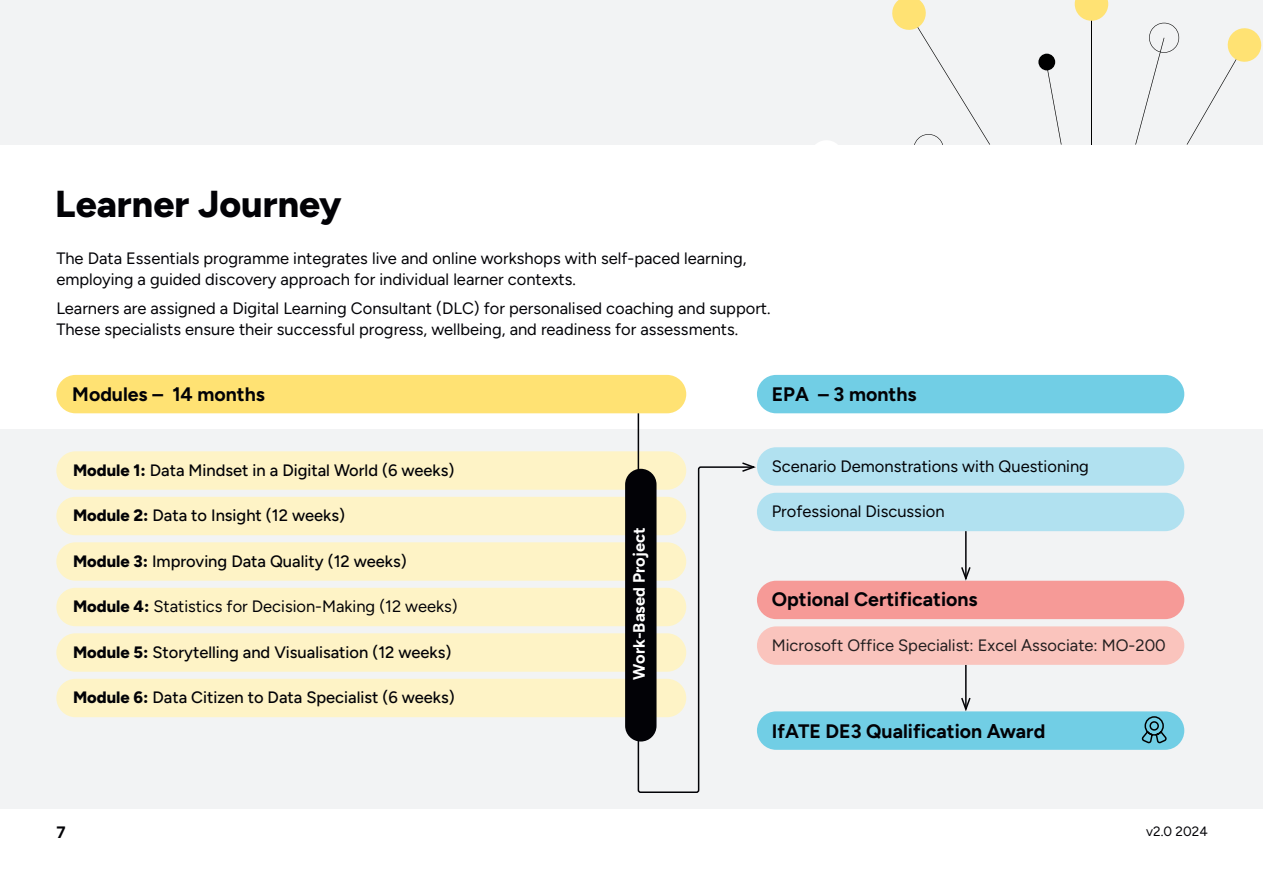
<style>
.page{position:relative;width:1263px;height:893px;background:#fff}
.page>*{position:absolute;margin:0;border:0;box-sizing:border-box;transform-origin:0 0}
.t1{font:800 37.5px "Figtree";color:#020206}
.t2{font:700 19.5px "Figtree";color:#020206}
.t3{font:16.5px/21px "Figtree";color:#020206}
.t4{font:500 16.5px "Figtree";color:#020206}
.t5{font:16.5px "Figtree";color:#231f20}
.t6{font:700 16.5px "Figtree";color:#fff}
.t7{font:700 16.5px "Figtree";color:#020206}
.t8{font:13.5px "Figtree";color:#020206}
.s1{font-weight:800}
</style>
<div class="page">
<div style="left:0;top:429px;width:1263px;height:380px;background:#f2f3f4"></div>
<div style="left:757px;top:581px;width:427px;height:38px;background:#f69a97;border-radius:19px"></div>
<div style="left:0;top:0;width:1263px;height:145px;background:#f2f3f4"></div>
<hr style="left:1091px;top:4px;width:1px;height:141px;background:#000">
<svg style="left:816px;top:141px;width:21px;height:4px"></svg>
<svg style="left:1186px;top:28px;width:76px;height:117px"></svg>
<svg style="left:1135px;top:23px;width:44px;height:122px"></svg>
<svg style="left:1045px;top:60px;width:16px;height:85px"></svg>
<div style="left:1038px;top:54px;width:17px;height:16px;background:#000;border-radius:50%"></div>
<svg style="left:892px;top:0;width:98px;height:145px"></svg>
<svg style="left:1075px;top:0;width:33px;height:21px"></svg>
<div style="left:56px;top:375px;width:630px;height:38px;background:#ffe273;border-radius:19px"></div>
<div style="left:757px;top:375px;width:427px;height:38px;background:#71cee5;border-radius:19px"></div>
<div style="left:56px;top:451px;width:630px;height:39px;background:#fef3c6;border-radius:19px"></div>
<div style="left:56px;top:497px;width:630px;height:38px;background:#fef3c6;border-radius:19px"></div>
<div style="left:56px;top:542px;width:630px;height:39px;background:#fef3c6;border-radius:19px"></div>
<div style="left:56px;top:588px;width:630px;height:38px;background:#fef3c6;border-radius:19px"></div>
<div style="left:56px;top:633px;width:630px;height:39px;background:#fef3c6;border-radius:19px"></div>
<div style="left:56px;top:679px;width:630px;height:38px;background:#fef3c6;border-radius:19px"></div>
<svg style="left:637px;top:412px;width:121px;height:381px"></svg>
<div style="left:757px;top:447px;width:427px;height:39px;background:#b1e1f0;border-radius:19px"></div>
<div style="left:757px;top:493px;width:427px;height:38px;background:#b1e1f0;border-radius:19px"></div>
<hr style="left:965px;top:531px;width:1px;height:47px;background:#020206">
<svg style="left:960px;top:565px;width:12px;height:16px"></svg>
<hr style="left:965px;top:665px;width:1px;height:44px;background:#020206">
<svg style="left:961px;top:696px;width:10px;height:15px"></svg>
<div style="left:757px;top:711px;width:427px;height:39px;background:#71cee5;border-radius:19px"></div>
<div style="left:757px;top:626px;width:427px;height:39px;background:#fac4bd;border-radius:19px"></div>
<svg style="left:1141px;top:716px;width:26px;height:28px"></svg>
<div style="left:625px;top:469px;width:31px;height:272px;background:#020206;border-radius:16px"></div>
<h1 class="t1" style="left:55px;top:180px;width:288px">Learner Journey</h1>
<p class="t3" style="left:56px;top:247px;width:692px">The Data Essentials programme integrates live and online workshops with self-paced learning, employing a guided discovery approach for individual learner contexts.</p>
<p class="t3" style="left:56px;top:298px;width:716px">Learners are assigned a Digital Learning Consultant (DLC) for personalised coaching and support.<br>These specialists ensure their successful progress, wellbeing, and readiness for assessments.</p>
<p class="t2" style="left:72px;top:383px;width:194px">Modules – 14 months</p>
<p class="t2" style="left:772px;top:383px;width:146px">EPA – 3 months</p>
<p class="t4" style="left:73px;top:460px;width:383px"><span class="s1">Module 1:</span> Data Mindset in a Digital World (6 weeks)</p>
<p class="t4" style="left:73px;top:506px;width:273px"><span class="s1">Module 2:</span> Data to Insight (12 weeks)</p>
<p class="t4" style="left:73px;top:551px;width:335px"><span class="s1">Module 3:</span> Improving Data Quality (12 weeks)</p>
<p class="t3" style="left:73px;top:596px;width:386px"><span class="s1">Module 4:</span> Statistics for Decision-Making (12 weeks)</p>
<p class="t4" style="left:73px;top:642px;width:380px"><span class="s1">Module 5:</span> Storytelling and Visualisation (12 weeks)</p>
<p class="t4" style="left:73px;top:688px;width:383px"><span class="s1">Module 6:</span> Data Citizen to Data Specialist (6 weeks)</p>
<p class="t6" style="left:629px;top:679px;width:153px;rotate:-90deg">Work-Based Project</p>
<p class="t3" style="left:772px;top:455px;width:319px">Scenario Demonstrations with Questioning</p>
<p class="t3" style="left:772px;top:501px;width:174px">Professional Discussion</p>
<p class="t2" style="left:772px;top:588px;width:207px">Optional Certifications</p>
<p class="t5" style="left:772px;top:636px;width:395px">Microsoft Office Specialist: Excel Associate: MO-200</p>
<p class="t2" style="left:772px;top:720px;width:275px">IfATE DE3 Qualification Award</p>
<p class="t7" style="left:56px;top:822px;width:11px">7</p>
<p class="t8" style="left:1146px;top:824px;width:63px">v2.0 2024</p>
</div>
